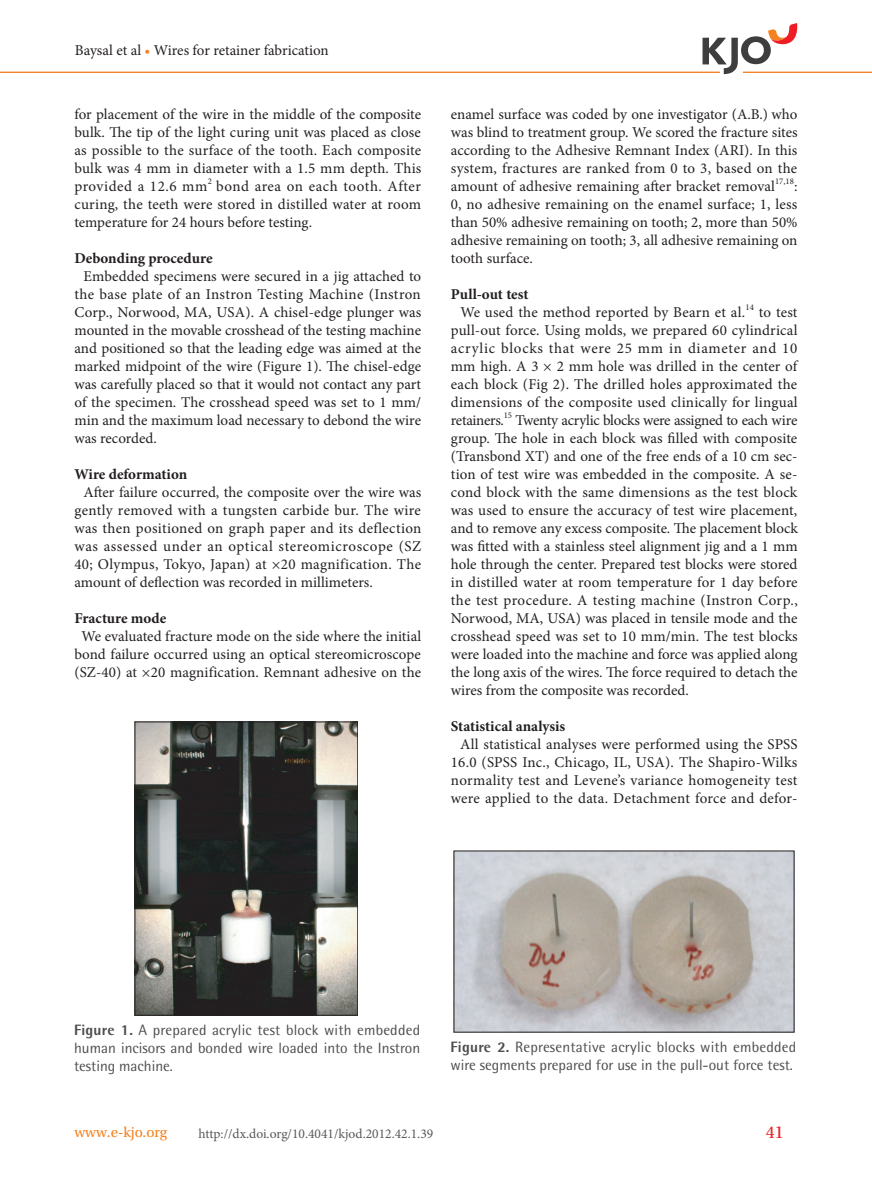
<style>
.page{position:relative;width:872px;height:1191px;background:#fff}
.page>*{position:absolute;margin:0;border:0;box-sizing:border-box;transform-origin:0 0}
.t1{font:18px "Utopia Std";color:#ee1d23}
.본문{font:15px/18px "Minion Pro";letter-spacing:.005em;color:#231f20;text-align:justify}
.그림설명{font:15px/18px "Rotis Semi Sans Std";color:#4b4c4d;text-align:justify}
._1{font:700 15px "Minion Pro";color:#231f20}
.머리말{font:15px "Minion Pro";color:#231f20}
.t2{font:15px "Utopia Std";color:#f58220}
.t3{font:13.5px "Minion Pro";color:#57585a}
.본문-2{font:8.7px "Minion Pro";letter-spacing:.005em;color:#231f20}
.s1{color:#f58220}
.s2{font-weight:800}
</style>
<div class="page">
<hr style="left:0;top:72px;width:872px;height:1px;background:#f58220">
<svg style="left:702px;top:23px;width:95px;height:51px"></svg>
<img style="left:137px;top:723px;width:219px;height:290px">
<div style="left:135px;top:721px;width:223px;height:294px;border:1px solid #231f20"></div>
<img style="left:456px;top:852px;width:336px;height:178px">
<p class="머리말" style="left:75px;top:40px;width:255px">Baysal et al <span class="s1">•</span> Wires for retainer fabrication</p>
<p class="본문" style="left:74px;top:105px;width:348px">for placement of the wire in the middle of the composite bulk. The tip of the light curing unit was placed as close as possible to the surface of the tooth. Each composite bulk was 4 mm in diameter with a 1.5 mm depth. This provided a 12.6 mm</p>
<p class="본문-2" style="left:208px;top:175px;width:6px">2</p>
<p class="본문" style="left:74px;top:177px;width:348px;text-indent:142px">bond area on each tooth. After curing, the teeth were stored in distilled water at room temperature for 24 hours before testing.</p>
<p class="_1" style="left:74px;top:247px;width:140px">Debonding procedure</p>
<p class="본문" style="left:74px;top:267px;width:348px;text-indent:9px">Embedded specimens were secured in a jig attached to the base plate of an Instron Testing Machine (Instron Corp., Norwood, MA, USA). A chisel-edge plunger was mounted in the movable crosshead of the testing machine and positioned so that the leading edge was aimed at the marked midpoint of the wire (Figure 1). The chisel-edge was carefully placed so that it would not contact any part of the specimen. The crosshead speed was set to 1 mm/ min and the maximum load necessary to debond the wire was recorded.</p>
<p class="_1" style="left:74px;top:463px;width:114px">Wire deformation</p>
<p class="본문" style="left:74px;top:483px;width:348px;text-indent:9px">After failure occurred, the composite over the wire was gently removed with a tungsten carbide bur. The wire was then positioned on graph paper and its deflection was assessed under an optical stereomicroscope (SZ 40; Olympus, Tokyo, Japan) at ×20 magnification. The amount of deflection was recorded in millimeters.</p>
<p class="_1" style="left:74px;top:607px;width:94px">Fracture mode</p>
<p class="본문" style="left:74px;top:627px;width:348px;text-align:center">We evaluated fracture mode on the side where the initial bond failure occurred using an optical stereomicroscope (SZ-40) at ×20 magnification. Remnant adhesive on the</p>
<p class="본문" style="left:451px;top:105px;width:348px">enamel surface was coded by one investigator (A.B.) who was blind to treatment group. We scored the fracture sites according to the Adhesive Remnant Index (ARI). In this system, fractures are ranked from 0 to 3, based on the amount of adhesive remaining after bracket removal</p>
<p class="본문-2" style="left:775px;top:175px;width:21px">17,18</p>
<p class="본문" style="left:451px;top:177px;width:348px;text-indent:343px">:<br>0, no adhesive remaining on the enamel surface; 1, less than 50% adhesive remaining on tooth; 2, more than 50% adhesive remaining on tooth; 3, all adhesive remaining on tooth surface.</p>
<p class="_1" style="left:451px;top:283px;width:79px">Pull-out test</p>
<p class="본문" style="left:460px;top:303px;width:286px">We used the method reported by Bearn et al.</p>
<p class="본문-2" style="left:745px;top:301px;width:10px">14</p>
<p class="본문" style="left:451px;top:303px;width:348px;text-indent:308px">to test pull-out force. Using molds, we prepared 60 cylindrical acrylic blocks that were 25 mm in diameter and 10 mm high. A 3 × 2 mm hole was drilled in the center of each block (Fig 2). The drilled holes approximated the dimensions of the composite used clinically for lingual retainers.</p>
<p class="본문-2" style="left:504px;top:409px;width:10px">15</p>
<p class="본문" style="left:451px;top:411px;width:348px;text-align:left;text-indent:65px">Twenty acrylic blocks were assigned to each wire group. The hole in each block was filled with composite (Transbond XT) and one of the free ends of a 10 cm sec&shy;tion of test wire was embedded in the composite. A se&shy;cond block with the same dimensions as the test block was used to ensure the accuracy of test wire placement, and to remove any excess composite. The placement block was fitted with a stainless steel alignment jig and a 1 mm hole through the center. Prepared test blocks were stored in distilled water at room temperature for 1 day before the test procedure. A testing machine (Instron Corp., Norwood, MA, USA) was placed in tensile mode and the crosshead speed was set to 10 mm/min. The test blocks were loaded into the machine and force was applied along the long axis of the wires. The force required to detach the wires from the composite was recorded.</p>
<p class="_1" style="left:451px;top:715px;width:116px">Statistical analysis</p>
<p class="본문" style="left:451px;top:735px;width:348px;text-indent:9px">All statistical analyses were performed using the SPSS 16.0 (SPSS Inc., Chicago, IL, USA). The Shapiro-Wilks normality test and Levene’s variance homogeneity test were applied to the data. Detachment force and defor-</p>
<p class="그림설명" style="left:74px;top:1021px;width:347px"><span class="s2">Figure 1.</span> A prepared acrylic test block with embedded human incisors and bonded wire loaded into the Instron testing machine.</p>
<p class="그림설명" style="left:450px;top:1037px;width:347px"><span class="s2">Figure 2.</span> Representative acrylic blocks with embedded wire segments prepared for use in the pull-out force test.</p>
<p class="t2" style="left:74px;top:1123px;width:94px">www.e-kjo.org</p>
<p class="t3" style="left:199px;top:1124px;width:236px">http://dx.doi.org/10.4041/kjod.2012.42.1.39</p>
<p class="t1" style="left:766px;top:1122px;width:19px">41</p>
</div>
